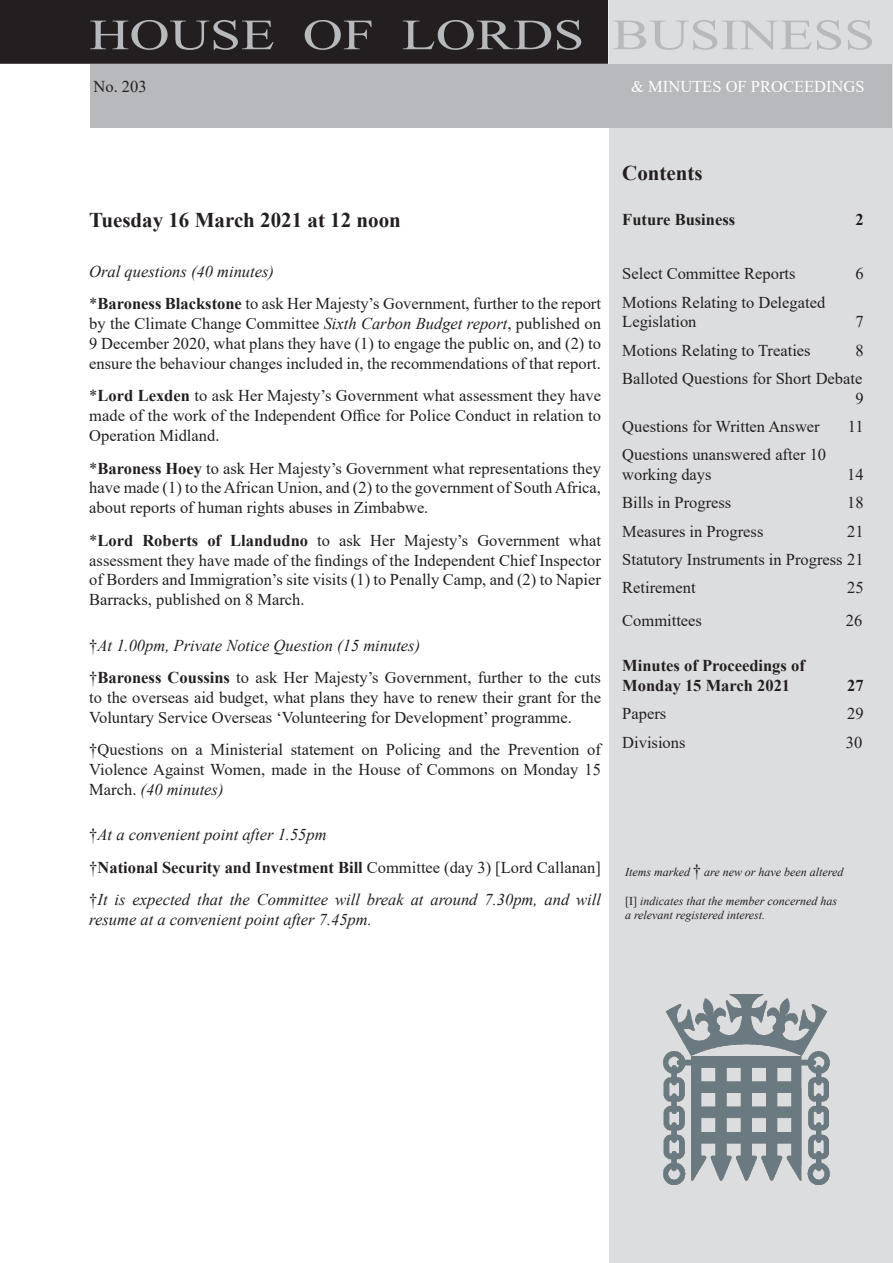
<style>
.page{position:relative;width:893px;height:1263px;background:#fff}
.page>*{position:absolute;margin:0;border:0;box-sizing:border-box;transform-origin:0 0}
.t1{font:43.2px "Times New Roman";color:#b8b9bc;scale:1.29 1}
.OPDate{font:700 21px "Times New Roman";color:#231f20}
.OrderPaperEntryDispl{font:16.5px/19.8px "Times New Roman";color:#231f20;text-align:justify}
.OrderPaperEntryDispl-2{font:italic 16.5px/19.8px "Times New Roman";color:#231f20}
.OrderPaperEntryDispl-3{font:700 16.5px/19.8px "Times New Roman";color:#231f20}
.t2{font:16.5px "Times New Roman";color:#fff}
.t3{font:italic 12px/14.4px "Times New Roman";color:#231f20}
.s1{font-weight:700}
.s2{font-style:italic}
.s3{font-style:normal}
.s4{font-weight:400}
.s5{font-style:normal;font-size:16.5px}
</style>
<div class="page">
<div style="left:1px;top:1px;width:606px;height:62px;background:#231f20"></div>
<div style="left:0;top:0;width:608px;height:64px;border:2px solid #231f20"></div>
<div style="left:609px;top:1px;width:283px;height:1262px;background:#dcdddf"></div>
<div style="left:90px;top:65px;width:801px;height:63px;background:#b8b9bc"></div>
<img style="left:664px;top:994px;width:166px;height:190px">
<h1 class="t1" style="left:89px;top:4px;width:611px">HOUSE OF LORDS BUSINESS</h1>
<p class="OrderPaperEntryDispl" style="left:94px;top:76px;width:55px">No. 203</p>
<p class="t2" style="left:631px;top:75px;width:235px">&amp; MINUTES OF PROCEEDINGS</p>
<p class="OPDate" style="left:89px;top:205px;width:313px">Tuesday 16 March 2021 at 12 noon</p>
<p class="OrderPaperEntryDispl-2" style="left:89px;top:261px;width:186px">Oral questions (40 minutes)</p>
<p class="OrderPaperEntryDispl" style="left:89px;top:293px;width:513px">*<span class="s1">Baroness Blackstone</span> to ask Her Majesty’s Government, further to the report by the Climate Change Committee <span class="s2">Sixth Carbon Budget report</span>, published on 9 December 2020, what plans they have (1) to engage the public on, and (2) to ensure the behaviour changes included in, the recommendations of that report.</p>
<p class="OrderPaperEntryDispl" style="left:89px;top:385px;width:513px">*<span class="s1">Lord Lexden</span> to ask Her Majesty’s Government what assessment they have made of the work of the Independent Office for Police Conduct in relation to Operation Midland.</p>
<p class="OrderPaperEntryDispl" style="left:89px;top:458px;width:513px">*<span class="s1">Baroness Hoey</span> to ask Her Majesty’s Government what representations they have made (1) to the African Union, and (2) to the government of South Africa, about reports of human rights abuses in Zimbabwe.</p>
<p class="OrderPaperEntryDispl" style="left:89px;top:530px;width:513px">*<span class="s1">Lord Roberts of Llandudno</span> to ask Her Majesty’s Government what assessment they have made of the findings of the Independent Chief Inspector of Borders and Immigration’s site visits (1) to Penally Camp, and (2) to Napier Barracks, published on 8 March.</p>
<p class="OrderPaperEntryDispl-2" style="left:89px;top:635px;width:332px"><span class="s3">†</span>At 1.00pm, Private Notice Question (15 minutes)</p>
<p class="OrderPaperEntryDispl" style="left:89px;top:667px;width:513px">†<span class="s1">Baroness Coussins</span> to ask Her Majesty’s Government, further to the cuts to the overseas aid budget, what plans they have to renew their grant for the Voluntary Service Overseas ‘Volunteering for Development’ programme.</p>
<p class="OrderPaperEntryDispl" style="left:89px;top:739px;width:513px">†Questions on a Ministerial statement on Policing and the Prevention of Violence Against Women, made in the House of Commons on Monday 15<br>March. <span class="s2">(40 minutes)</span></p>
<p class="OrderPaperEntryDispl-2" style="left:89px;top:824px;width:239px"><span class="s3">†</span>At a convenient point after 1.55pm</p>
<p class="OrderPaperEntryDispl-3" style="left:89px;top:857px;width:513px"><span class="s4">†</span>National Security and Investment Bill <span class="s4">Committee (day 3) [Lord Callanan]</span></p>
<p class="OrderPaperEntryDispl-2" style="left:89px;top:889px;width:513px"><span class="s3">†</span>It is expected that the Committee will break at around 7.30pm, and will resume at a convenient point after 7.45pm.</p>
<p class="OPDate" style="left:622px;top:158px;width:82px">Contents</p>
<p class="OrderPaperEntryDispl-3" style="left:622px;top:209px;width:114px">Future Business</p>
<p class="OrderPaperEntryDispl-3" style="left:855px;top:209px;width:10px">2</p>
<p class="OrderPaperEntryDispl" style="left:622px;top:263px;width:175px">Select Committee Reports</p>
<p class="OrderPaperEntryDispl" style="left:855px;top:263px;width:10px">6</p>
<p class="OrderPaperEntryDispl" style="left:622px;top:292px;width:205px">Motions Relating to Delegated<br>Legislation</p>
<p class="OrderPaperEntryDispl" style="left:855px;top:311px;width:10px">7</p>
<p class="OrderPaperEntryDispl" style="left:622px;top:340px;width:190px">Motions Relating to Treaties</p>
<p class="OrderPaperEntryDispl" style="left:855px;top:340px;width:10px">8</p>
<p class="OrderPaperEntryDispl" style="left:622px;top:368px;width:243px;text-align:right">Balloted Questions for Short Debate<br>9</p>
<p class="OrderPaperEntryDispl" style="left:622px;top:416px;width:199px">Questions for Written Answer</p>
<p class="OrderPaperEntryDispl" style="left:848px;top:416px;width:17px">11</p>
<p class="OrderPaperEntryDispl" style="left:622px;top:444px;width:205px">Questions unanswered after 10 working days</p>
<p class="OrderPaperEntryDispl" style="left:847px;top:464px;width:18px">14</p>
<p class="OrderPaperEntryDispl" style="left:622px;top:492px;width:111px">Bills in Progress</p>
<p class="OrderPaperEntryDispl" style="left:847px;top:492px;width:18px">18</p>
<p class="OrderPaperEntryDispl" style="left:622px;top:521px;width:143px">Measures in Progress</p>
<p class="OrderPaperEntryDispl" style="left:847px;top:521px;width:18px">21</p>
<p class="OrderPaperEntryDispl" style="left:622px;top:549px;width:243px">Statutory Instruments in Progress 21</p>
<p class="OrderPaperEntryDispl" style="left:622px;top:577px;width:75px">Retirement</p>
<p class="OrderPaperEntryDispl" style="left:847px;top:577px;width:18px">25</p>
<p class="OrderPaperEntryDispl" style="left:622px;top:610px;width:81px">Committees</p>
<p class="OrderPaperEntryDispl" style="left:846px;top:610px;width:18px">26</p>
<p class="OrderPaperEntryDispl-3" style="left:622px;top:655px;width:184px">Minutes of Proceedings of<br>Monday 15 March 2021</p>
<p class="OrderPaperEntryDispl-3" style="left:847px;top:675px;width:18px">27</p>
<p class="OrderPaperEntryDispl" style="left:622px;top:703px;width:45px">Papers</p>
<p class="OrderPaperEntryDispl" style="left:847px;top:703px;width:18px">29</p>
<p class="OrderPaperEntryDispl" style="left:622px;top:732px;width:65px">Divisions</p>
<p class="OrderPaperEntryDispl" style="left:846px;top:732px;width:18px">30</p>
<p class="t3" style="left:625px;top:864px;width:220px">Items marked <span class="s5">†</span> are new or have been altered</p>
<p class="t3" style="left:625px;top:893px;width:213px"><span class="s3">[I]</span> indicates that the member concerned has a relevant registered interest.</p>
</div>
